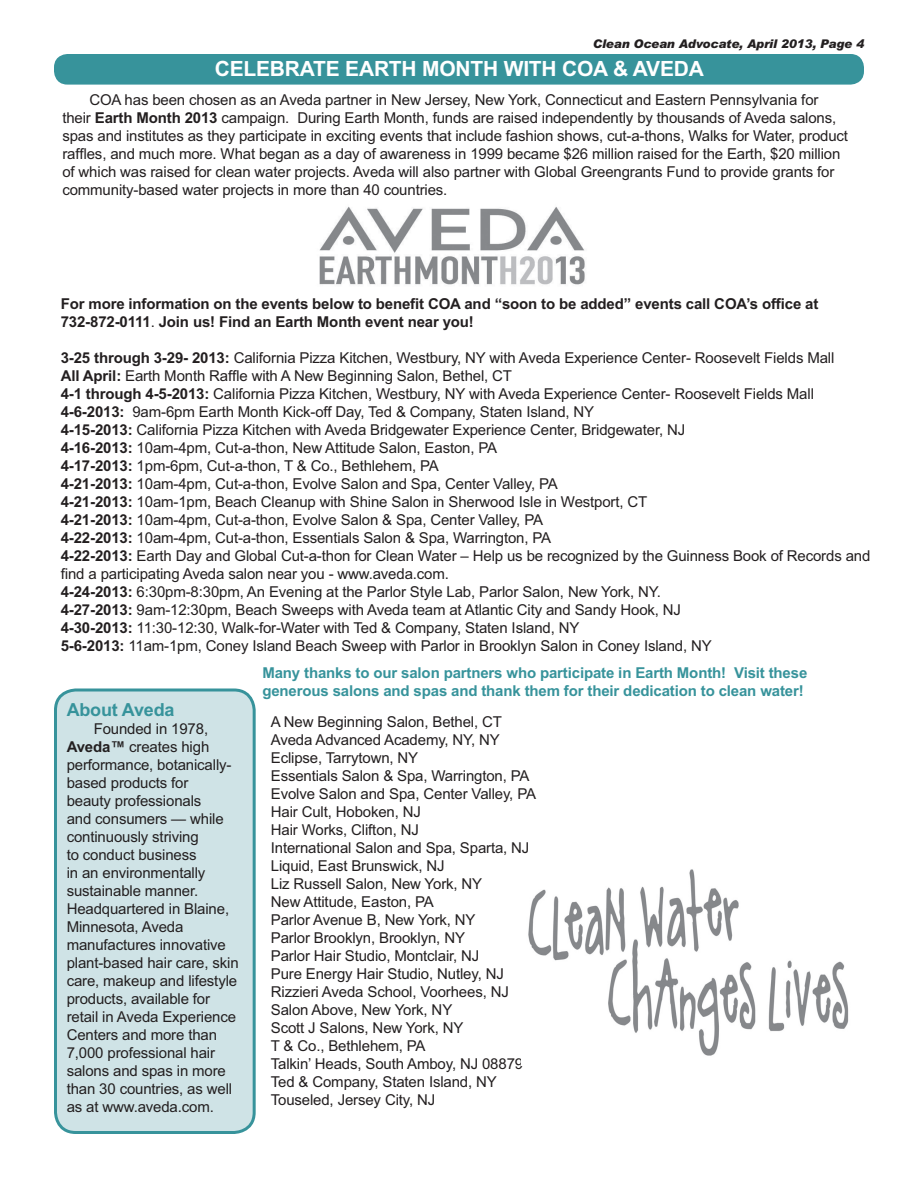
<style>
.page{position:relative;width:918px;height:1188px;background:#fff}
.page>*{position:absolute;margin:0;border:0;box-sizing:border-box;transform-origin:0 0}
.t1{font:700 21px "Arial";letter-spacing:-.01em;color:#fff}
.t2{font:700 18px "Arial";letter-spacing:-.01em;color:#37939b}
.t3{font:15px/18px "Arial";letter-spacing:-.01em;color:#231f20}
.t4{font:700 15px/18px "Arial";letter-spacing:-.01em;color:#231f20}
.t5{font:700 15px/18px "Arial";letter-spacing:-.01em;color:#37939b}
.t6{font:italic 900 12px "Arial";letter-spacing:-.01em;color:#231f20}
.s1{font-weight:700}
.s2{font-weight:400}
</style>
<div class="page">
<div style="left:56px;top:690px;width:198px;height:442px;background:#cfe3e6;border-radius:20px"></div>
<div style="left:54px;top:688px;width:202px;height:446px;border:3px solid #37939b;border-radius:20px"></div>
<div style="left:54px;top:54px;width:810px;height:31px;background:#37939b;border-radius:14px"></div>
<img style="left:319px;top:206px;width:266px;height:79px">
<img style="left:528px;top:869px;width:321px;height:187px">
<p class="t6" style="left:593px;top:40px;width:273px">Clean Ocean Advocate, April 2013, Page 4</p>
<p class="t1" style="left:215px;top:61px;width:491px">CELEBRATE EARTH MONTH WITH COA &amp; AVEDA</p>
<p class="t3" style="left:62px;top:92px;width:787px;text-indent:27px">COA has been chosen as an Aveda partner in New Jersey, New York, Connecticut and Eastern Pennsylvania for their <span class="s1">Earth Month 2013</span> campaign. During Earth Month, funds are raised independently by thousands of Aveda salons, spas and institutes as they participate in exciting events that include fashion shows, cut-a-thons, Walks for Water, product raffles, and much more. What began as a day of awareness in 1999 became $26 million raised for the Earth, $20 million of which was raised for clean water projects. Aveda will also partner with Global Greengrants Fund to provide grants for community-based water projects in more than 40 countries.</p>
<p class="t4" style="left:61px;top:296px;width:759px">For more information on the events below to benefit COA and “soon to be added” events call COA’s office at<br>732-872-0111<span class="s2">.</span> Join us! Find an Earth Month event near you!</p>
<p class="t3" style="left:61px;top:350px;width:811px"><span class="s1">3-25 through 3-29- 2013:</span> California Pizza Kitchen, Westbury, NY with Aveda Experience Center- Roosevelt Fields Mall<br><span class="s1">All April:</span> Earth Month Raffle with A New Beginning Salon, Bethel, CT<br><span class="s1">4-1 through 4-5-2013:</span> California Pizza Kitchen, Westbury, NY with Aveda Experience Center- Roosevelt Fields Mall <span class="s1">4-6-2013:</span> 9am-6pm Earth Month Kick-off Day, Ted &amp; Company, Staten Island, NY<br><span class="s1">4-15-2013:</span> California Pizza Kitchen with Aveda Bridgewater Experience Center, Bridgewater, NJ<br><span class="s1">4-16-2013:</span> 10am-4pm, Cut-a-thon, New Attitude Salon, Easton, PA<br><span class="s1">4-17-2013:</span> 1pm-6pm, Cut-a-thon, T &amp; Co., Bethlehem, PA<br><span class="s1">4-21-2013:</span> 10am-4pm, Cut-a-thon, Evolve Salon and Spa, Center Valley, PA<br><span class="s1">4-21-2013:</span> 10am-1pm, Beach Cleanup with Shine Salon in Sherwood Isle in Westport, CT<br><span class="s1">4-21-2013:</span> 10am-4pm, Cut-a-thon, Evolve Salon &amp; Spa, Center Valley, PA<br><span class="s1">4-22-2013:</span> 10am-4pm, Cut-a-thon, Essentials Salon &amp; Spa, Warrington, PA<br><span class="s1">4-22-2013:</span> Earth Day and Global Cut-a-thon for Clean Water – Help us be recognized by the Guinness Book of Records and find a participating Aveda salon near you - www.aveda.com.<br><span class="s1">4-24-2013:</span> 6:30pm-8:30pm, An Evening at the Parlor Style Lab, Parlor Salon, New York, NY.<br><span class="s1">4-27-2013:</span> 9am-12:30pm, Beach Sweeps with Aveda team at Atlantic City and Sandy Hook, NJ<br><span class="s1">4-30-2013:</span> 11:30-12:30, Walk-for-Water with Ted &amp; Company, Staten Island, NY<br><span class="s1">5-6-2013:</span> 11am-1pm, Coney Island Beach Sweep with Parlor in Brooklyn Salon in Coney Island, NY</p>
<p class="t5" style="left:262px;top:665px;width:546px">Many thanks to our salon partners who participate in Earth Month! Visit these generous salons and spas and thank them for their dedication to clean water!</p>
<p class="t2" style="left:67px;top:703px;width:109px">About Aveda</p>
<p class="t3" style="left:67px;top:721px;width:174px;text-indent:27px">Founded in 1978,<br><span class="s1">Aveda™</span> creates high performance, botanically&shy;based products for<br>beauty professionals<br>and consumers — while continuously striving<br>to conduct business<br>in an environmentally sustainable manner.<br>Headquartered in Blaine,<br>Minnesota, Aveda manufactures innovative plant-based hair care, skin care, makeup and lifestyle products, available for retail in Aveda Experience<br>Centers and more than<br>7,000 professional hair salons and spas in more than 30 countries, as well as at www.aveda.com.</p>
<p class="t3" style="left:271px;top:714px;width:267px">A New Beginning Salon, Bethel, CT<br>Aveda Advanced Academy, NY, NY<br>Eclipse, Tarrytown, NY<br>Essentials Salon &amp; Spa, Warrington, PA<br>Evolve Salon and Spa, Center Valley, PA<br>Hair Cult, Hoboken, NJ<br>Hair Works, Clifton, NJ<br>International Salon and Spa, Sparta, NJ<br>Liquid, East Brunswick, NJ<br>Liz Russell Salon, New York, NY<br>New Attitude, Easton, PA<br>Parlor Avenue B, New York, NY<br>Parlor Brooklyn, Brooklyn, NY<br>Parlor Hair Studio, Montclair, NJ<br>Pure Energy Hair Studio, Nutley, NJ<br>Rizzieri Aveda School, Voorhees, NJ<br>Salon Above, New York, NY<br>Scott J Salons, New York, NY<br>T &amp; Co., Bethlehem, PA<br>Talkin’ Heads, South Amboy, NJ 08879<br>Ted &amp; Company, Staten Island, NY<br>Touseled, Jersey City, NJ</p>
</div>
